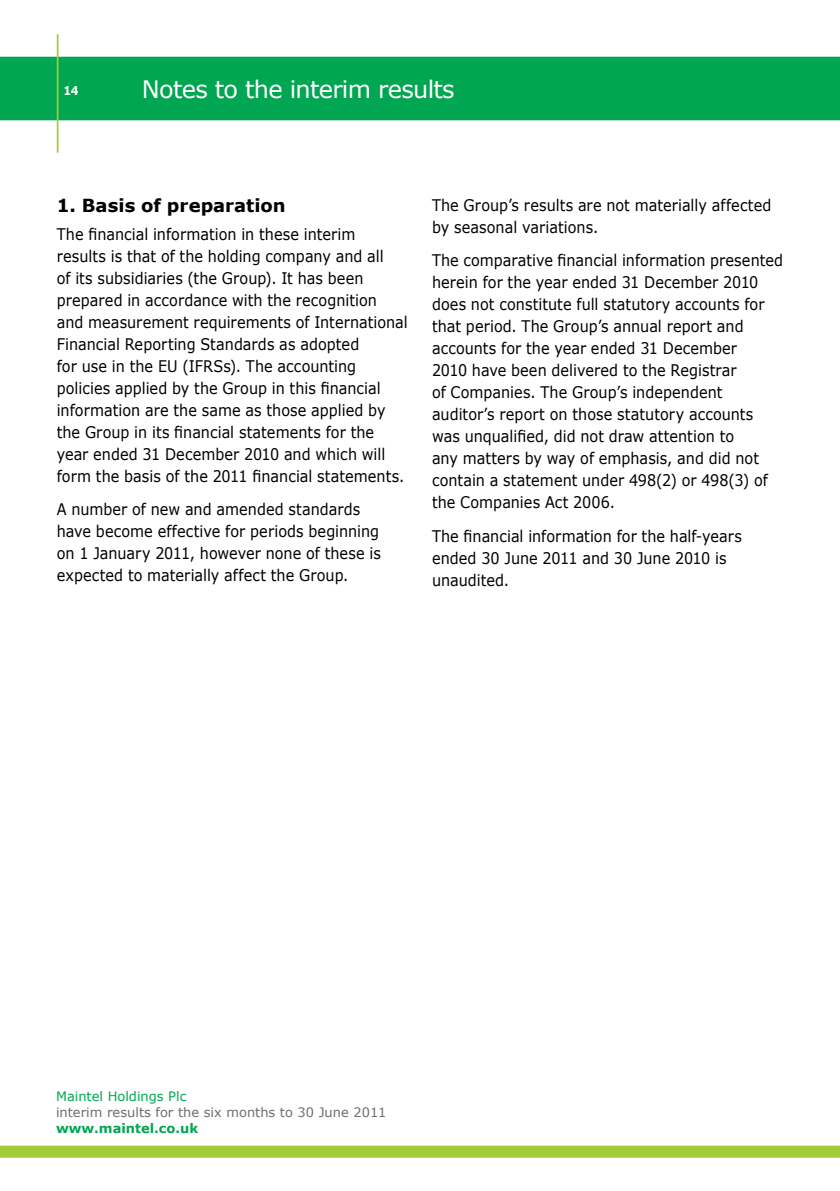
<style>
.page{position:relative;width:840px;height:1191px;background:#fff}
.page>*{position:absolute;margin:0;border:0;box-sizing:border-box;transform-origin:0 0}
.head_in_gray_banner{font:24px "Verdana";letter-spacing:-.03em;color:#fff}
.R_A_Xheads{font:700 18px "Verdana";color:#000}
.case_study_text{font:16px/22px "Verdana";color:#000;scale:.9 1}
.t1{font:13px "Verdana";color:#6d6e71}
.t2{font:13px "Verdana";color:#00a651}
.t3{font:700 13px "Verdana";color:#00a651}
.t4{font:700 12.2px "Verdana";color:#fff;scale:.9 1}
</style>
<div class="page">
<div style="left:0;top:57px;width:839px;height:63px;background:#00a651"></div>
<svg style="left:839px;top:57px;width:1px;height:63px"></svg>
<svg style="left:0;top:1145px;width:839px;height:12px;background:#a5cf44"></svg>
<hr style="left:57px;top:34px;width:1px;height:119px;background:#a1cd3a">
<p class="t4" style="left:63px;top:83px;width:18px">14</p>
<p class="head_in_gray_banner" style="left:142px;top:74px;width:314px">Notes to the interim results</p>
<p class="R_A_Xheads" style="left:57px;top:194px;width:230px">1. Basis of preparation</p>
<p class="case_study_text" style="left:57px;top:223px;width:391px">The financial information in these interim results is that of the holding company and all<br>of its subsidiaries (the Group). It has been prepared in accordance with the recognition<br>and measurement requirements of International Financial Reporting Standards as adopted<br>for use in the EU (IFRSs). The accounting policies applied by the Group in this financial information are the same as those applied by the Group in its financial statements for the year ended 31 December 2010 and which will form the basis of the 2011 financial statements.</p>
<p class="case_study_text" style="left:57px;top:498px;width:361px">A number of new and amended standards have become effective for periods beginning on 1 January 2011, however none of these is expected to materially affect the Group.</p>
<p class="case_study_text" style="left:432px;top:193px;width:378px">The Group’s results are not materially affected by seasonal variations.</p>
<p class="case_study_text" style="left:432px;top:249px;width:391px">The comparative financial information presented herein for the year ended 31 December 2010 does not constitute full statutory accounts for that period. The Group’s annual report and accounts for the year ended 31 December<br>2010 have been delivered to the Registrar<br>of Companies. The Group’s independent auditor’s report on those statutory accounts was unqualified, did not draw attention to<br>any matters by way of emphasis, and did not contain a statement under 498(2) or 498(3) of the Companies Act 2006.</p>
<p class="case_study_text" style="left:432px;top:524px;width:345px">The financial information for the half-years ended 30 June 2011 and 30 June 2010 is unaudited.</p>
<p class="t2" style="left:56px;top:1088px;width:132px">Maintel Holdings Plc</p>
<p class="t1" style="left:56px;top:1104px;width:332px">interim results for the six months to 30 June 2011</p>
<p class="t3" style="left:56px;top:1120px;width:143px">www.maintel.co.uk</p>
</div>
